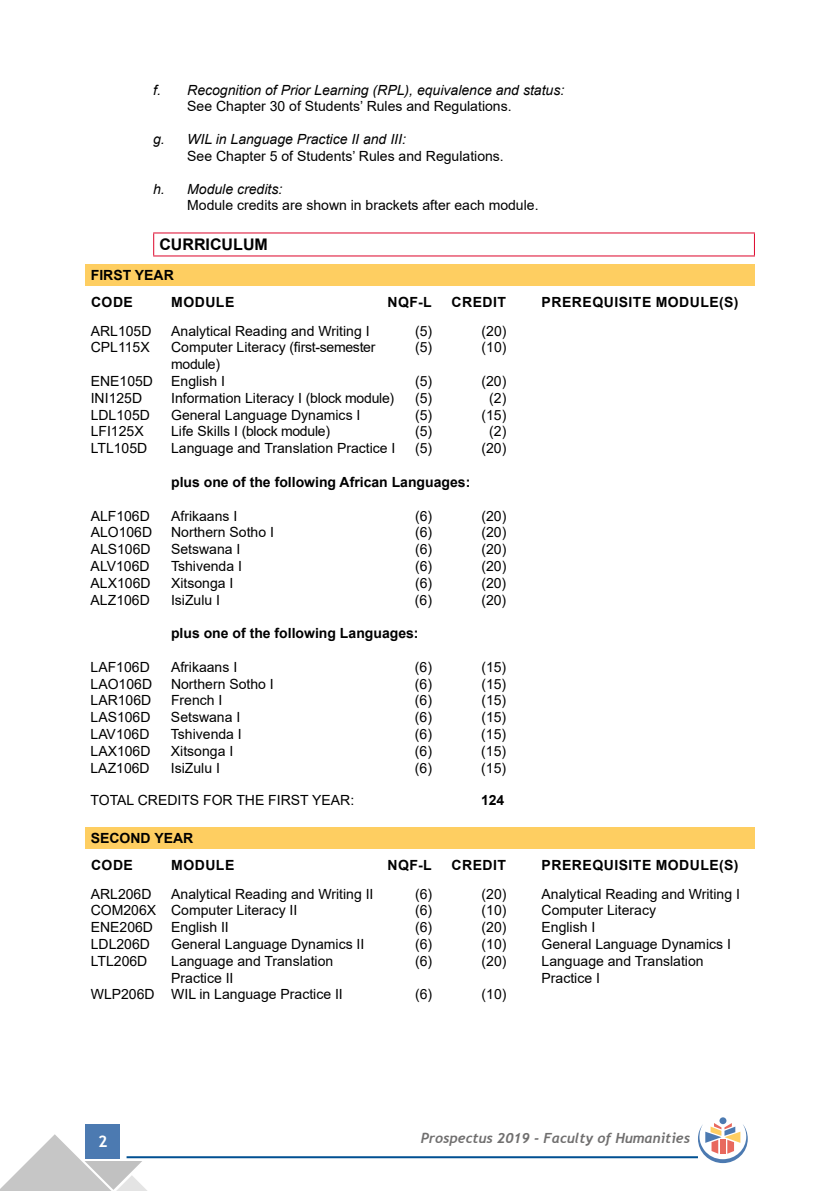
<style>
.page{position:relative;width:840px;height:1191px;background:#fff}
.page>*{position:absolute;margin:0;border:0;box-sizing:border-box;transform-origin:0 0}
.t1{font:700 16px "Arial";color:#000}
.t2{font:700 16px "Trebuchet MS";color:#fff}
.t3{font:14px "Arial";color:#000}
.t4{font:700 14px/26.4px "Arial";color:#000}
.t5{font:italic 14px "Arial";color:#000}
.t6{font:700 14px "Arial";letter-spacing:.035em;color:#000}
.t7{font:italic 700 14px "Trebuchet";color:#706f6f}
.t8{font:14px "Arial";letter-spacing:-.02em;color:#000}
</style>
<div class="page">
<div style="left:86px;top:1124px;width:34px;height:34px;background:#4c7ab1"></div>
<hr style="left:126px;top:1156px;width:571px;height:2px;background:#005092">
<svg style="left:0;top:1134px;width:148px;height:57px"></svg>
<div style="left:719px;top:1117px;width:7px;height:7px;background:#4c7ab1;border-radius:50%"></div>
<svg style="left:697px;top:1123px;width:50px;height:40px"></svg>
<hr style="left:153px;top:232px;width:601px;height:1px;background:#dd052b">
<svg style="left:153px;top:233px;width:1px;height:22px"></svg>
<svg style="left:753px;top:233px;width:1px;height:22px"></svg>
<hr style="left:153px;top:255px;width:601px;height:1px;background:#dd052b">
<div style="left:85px;top:264px;width:669px;height:22px;background:#fece61"></div>
<div style="left:85px;top:827px;width:669px;height:22px;background:#fece61"></div>
<p class="t5" style="left:153px;top:81px;width:412px">f. Recognition of Prior Learning (RPL), equivalence and status:</p>
<p class="t3" style="left:187px;top:97px;width:325px">See Chapter 30 of Students’ Rules and Regulations.</p>
<p class="t5" style="left:153px;top:130px;width:254px">g. WIL in Language Practice II and III:</p>
<p class="t3" style="left:187px;top:146px;width:318px">See Chapter 5 of Students’ Rules and Regulations.</p>
<p class="t5" style="left:153px;top:180px;width:130px">h. Module credits:</p>
<p class="t3" style="left:187px;top:196px;width:352px">Module credits are shown in brackets after each module.</p>
<p class="t1" style="left:159px;top:233px;width:110px">CURRICULUM</p>
<p class="t4" style="left:91px;top:262px;width:84px">FIRST YEAR<br>CODE</p>
<p class="t4" style="left:171px;top:289px;width:65px">MODULE</p>
<p class="t4" style="left:387px;top:289px;width:46px">NQF-L</p>
<p class="t4" style="left:451px;top:289px;width:56px">CREDIT</p>
<p class="t6" style="left:541px;top:292px;width:198px">PREREQUISITE MODULE(S)</p>
<p class="t3" style="left:91px;top:321px;width:62px">ARL105D</p>
<p class="t3" style="left:171px;top:321px;width:200px">Analytical Reading and Writing I</p>
<p class="t3" style="left:415px;top:321px;width:19px">(5)</p>
<p class="t3" style="left:481px;top:321px;width:26px">(20)</p>
<p class="t3" style="left:91px;top:338px;width:60px">CPL115X</p>
<p class="t3" style="left:171px;top:338px;width:206px">Computer Literacy (first-semester</p>
<p class="t3" style="left:415px;top:338px;width:19px">(5)</p>
<p class="t3" style="left:481px;top:338px;width:26px">(10)</p>
<p class="t3" style="left:171px;top:355px;width:50px">module)</p>
<p class="t3" style="left:91px;top:371px;width:64px">ENE105D</p>
<p class="t3" style="left:171px;top:371px;width:55px">English I</p>
<p class="t3" style="left:415px;top:371px;width:19px">(5)</p>
<p class="t3" style="left:481px;top:371px;width:26px">(20)</p>
<p class="t3" style="left:91px;top:388px;width:53px">INI125D</p>
<p class="t3" style="left:171px;top:388px;width:224px">Information Literacy I (block module)</p>
<p class="t3" style="left:415px;top:388px;width:19px">(5)</p>
<p class="t3" style="left:489px;top:388px;width:19px">(2)</p>
<p class="t3" style="left:91px;top:405px;width:61px">LDL105D</p>
<p class="t3" style="left:171px;top:405px;width:191px">General Language Dynamics I</p>
<p class="t3" style="left:415px;top:405px;width:19px">(5)</p>
<p class="t3" style="left:481px;top:405px;width:26px">(15)</p>
<p class="t3" style="left:91px;top:422px;width:54px">LFI125X</p>
<p class="t8" style="left:171px;top:422px;width:160px">Life Skills I (block module)</p>
<p class="t3" style="left:415px;top:422px;width:19px">(5)</p>
<p class="t3" style="left:489px;top:422px;width:19px">(2)</p>
<p class="t3" style="left:91px;top:439px;width:58px">LTL105D</p>
<p class="t3" style="left:171px;top:439px;width:226px">Language and Translation Practice I</p>
<p class="t3" style="left:415px;top:439px;width:19px">(5)</p>
<p class="t3" style="left:481px;top:439px;width:26px">(20)</p>
<p class="t4" style="left:171px;top:469px;width:300px">plus one of the following African Languages:</p>
<p class="t3" style="left:91px;top:506px;width:61px">ALF106D</p>
<p class="t3" style="left:171px;top:506px;width:68px">Afrikaans I</p>
<p class="t3" style="left:415px;top:506px;width:19px">(6)</p>
<p class="t3" style="left:481px;top:506px;width:26px">(20)</p>
<p class="t3" style="left:91px;top:523px;width:63px">ALO106D</p>
<p class="t3" style="left:171px;top:523px;width:104px">Northern Sotho I</p>
<p class="t3" style="left:415px;top:523px;width:19px">(6)</p>
<p class="t3" style="left:481px;top:523px;width:26px">(20)</p>
<p class="t3" style="left:91px;top:539px;width:61px">ALS106D</p>
<p class="t3" style="left:171px;top:539px;width:71px">Setswana I</p>
<p class="t3" style="left:415px;top:539px;width:19px">(6)</p>
<p class="t3" style="left:481px;top:539px;width:26px">(20)</p>
<p class="t3" style="left:91px;top:556px;width:60px">ALV106D</p>
<p class="t3" style="left:171px;top:556px;width:72px">Tshivenda I</p>
<p class="t3" style="left:415px;top:556px;width:19px">(6)</p>
<p class="t3" style="left:481px;top:556px;width:26px">(20)</p>
<p class="t3" style="left:91px;top:573px;width:61px">ALX106D</p>
<p class="t3" style="left:171px;top:573px;width:64px">Xitsonga I</p>
<p class="t3" style="left:415px;top:573px;width:19px">(6)</p>
<p class="t3" style="left:481px;top:573px;width:26px">(20)</p>
<p class="t3" style="left:91px;top:590px;width:61px">ALZ106D</p>
<p class="t3" style="left:171px;top:590px;width:51px">IsiZulu I</p>
<p class="t3" style="left:415px;top:590px;width:19px">(6)</p>
<p class="t3" style="left:481px;top:590px;width:26px">(20)</p>
<p class="t4" style="left:171px;top:620px;width:249px">plus one of the following Languages:</p>
<p class="t3" style="left:91px;top:657px;width:61px">LAF106D</p>
<p class="t3" style="left:171px;top:657px;width:68px">Afrikaans I</p>
<p class="t3" style="left:415px;top:657px;width:19px">(6)</p>
<p class="t3" style="left:481px;top:657px;width:26px">(15)</p>
<p class="t3" style="left:91px;top:674px;width:63px">LAO106D</p>
<p class="t3" style="left:171px;top:674px;width:104px">Northern Sotho I</p>
<p class="t3" style="left:415px;top:674px;width:19px">(6)</p>
<p class="t3" style="left:481px;top:674px;width:26px">(15)</p>
<p class="t3" style="left:90px;top:691px;width:62px">LAR106D</p>
<p class="t3" style="left:171px;top:691px;width:53px">French I</p>
<p class="t3" style="left:414px;top:691px;width:19px">(6)</p>
<p class="t3" style="left:481px;top:691px;width:26px">(15)</p>
<p class="t3" style="left:90px;top:707px;width:61px">LAS106D</p>
<p class="t3" style="left:171px;top:707px;width:71px">Setswana I</p>
<p class="t3" style="left:414px;top:707px;width:19px">(6)</p>
<p class="t3" style="left:481px;top:707px;width:26px">(15)</p>
<p class="t3" style="left:90px;top:724px;width:60px">LAV106D</p>
<p class="t3" style="left:171px;top:724px;width:72px">Tshivenda I</p>
<p class="t3" style="left:414px;top:724px;width:19px">(6)</p>
<p class="t3" style="left:481px;top:724px;width:26px">(15)</p>
<p class="t3" style="left:90px;top:741px;width:61px">LAX106D</p>
<p class="t3" style="left:171px;top:741px;width:64px">Xitsonga I</p>
<p class="t3" style="left:414px;top:741px;width:19px">(6)</p>
<p class="t3" style="left:481px;top:741px;width:26px">(15)</p>
<p class="t3" style="left:90px;top:758px;width:61px">LAZ106D</p>
<p class="t3" style="left:171px;top:758px;width:51px">IsiZulu I</p>
<p class="t3" style="left:414px;top:758px;width:19px">(6)</p>
<p class="t3" style="left:481px;top:758px;width:26px">(15)</p>
<p class="t3" style="left:90px;top:791px;width:265px">TOTAL CREDITS FOR THE FIRST YEAR:</p>
<p class="t4" style="left:481px;top:787px;width:25px">124</p>
<p class="t4" style="left:91px;top:825px;width:104px">SECOND YEAR<br>CODE</p>
<p class="t4" style="left:171px;top:851px;width:65px">MODULE</p>
<p class="t4" style="left:387px;top:851px;width:46px">NQF-L</p>
<p class="t4" style="left:451px;top:851px;width:56px">CREDIT</p>
<p class="t6" style="left:541px;top:855px;width:198px">PREREQUISITE MODULE(S)</p>
<p class="t3" style="left:91px;top:884px;width:62px">ARL206D</p>
<p class="t3" style="left:171px;top:884px;width:204px">Analytical Reading and Writing II</p>
<p class="t3" style="left:415px;top:884px;width:19px">(6)</p>
<p class="t3" style="left:481px;top:884px;width:26px">(20)</p>
<p class="t3" style="left:541px;top:884px;width:200px">Analytical Reading and Writing I</p>
<p class="t3" style="left:91px;top:900px;width:208px">COM206X Computer Literacy II</p>
<p class="t3" style="left:415px;top:900px;width:19px">(6)</p>
<p class="t3" style="left:481px;top:900px;width:26px">(10)</p>
<p class="t3" style="left:541px;top:900px;width:116px">Computer Literacy</p>
<p class="t3" style="left:91px;top:917px;width:64px">ENE206D</p>
<p class="t3" style="left:171px;top:917px;width:59px">English II</p>
<p class="t3" style="left:415px;top:917px;width:19px">(6)</p>
<p class="t3" style="left:481px;top:917px;width:26px">(20)</p>
<p class="t3" style="left:541px;top:917px;width:55px">English I</p>
<p class="t3" style="left:91px;top:934px;width:61px">LDL206D</p>
<p class="t3" style="left:171px;top:934px;width:195px">General Language Dynamics II</p>
<p class="t3" style="left:415px;top:934px;width:19px">(6)</p>
<p class="t3" style="left:481px;top:934px;width:26px">(10)</p>
<p class="t3" style="left:541px;top:934px;width:191px">General Language Dynamics I</p>
<p class="t3" style="left:91px;top:951px;width:58px">LTL206D</p>
<p class="t3" style="left:171px;top:951px;width:163px">Language and Translation</p>
<p class="t3" style="left:415px;top:951px;width:19px">(6)</p>
<p class="t3" style="left:481px;top:951px;width:26px">(20)</p>
<p class="t3" style="left:541px;top:951px;width:163px">Language and Translation</p>
<p class="t3" style="left:171px;top:968px;width:64px">Practice II</p>
<p class="t3" style="left:541px;top:968px;width:60px">Practice I</p>
<p class="t3" style="left:91px;top:984px;width:253px">WLP206D WIL in Language Practice II</p>
<p class="t3" style="left:415px;top:984px;width:19px">(6)</p>
<p class="t3" style="left:481px;top:984px;width:26px">(10)</p>
<p class="t2" style="left:98px;top:1131px;width:11px">2</p>
<p class="t7" style="left:420px;top:1129px;width:271px">Prospectus 2019 - Faculty of Humanities</p>
</div>
